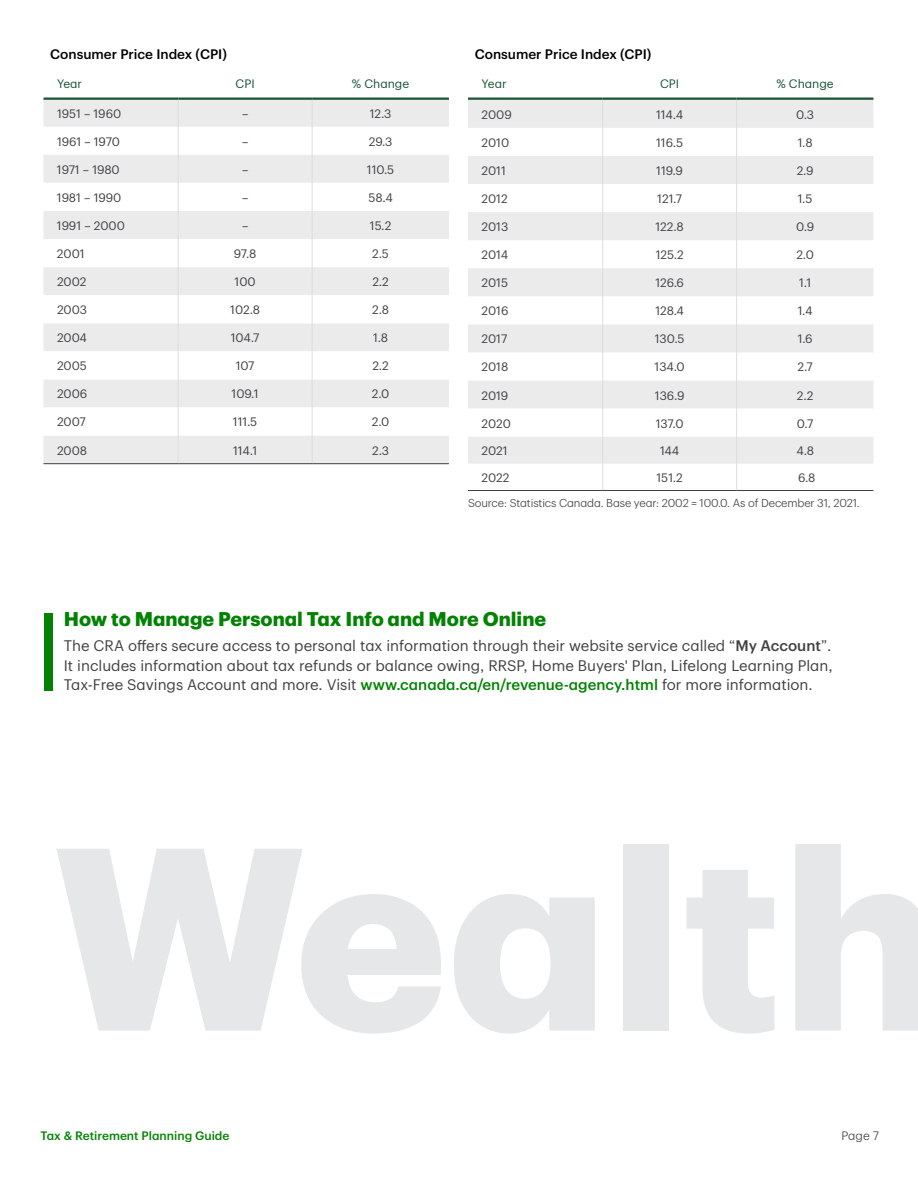
<style>
.page{position:relative;width:918px;height:1188px;background:#fff}
.page>*{position:absolute;margin:0;border:0;box-sizing:border-box;transform-origin:0 0}
.Subhead_H1{font:700 254.25px "TD Graphik";color:#e6e7e8}
.Sidebar_Title_H2{font:700 19.5px "TD Graphik";color:#038203}
.Sidebar_body_P{font:15px/19.5px "TD Graphik";color:#414042;text-align:justify}
.Chart_Title{font:500 13.5px "TD Graphik";color:#000}
.Table_Content_text_8{font:12px "TD Graphik";color:#414042}
.t1{font:500 12px "TD Graphik";color:#038203}
.Table_Header_Text_Ce{font:12px "TD Graphik";color:#1a5336}
.Table_Header_Text_P{font:12px "TD Graphik";color:#1a5336}
.t2{font:300 12px "TD Graphik";color:#414042}
.Footnote{font:300 11.25px "TD Graphik";letter-spacing:-.01em;color:#414042}
.s1{font-weight:500}
.s2{font-weight:500;color:#038203}
</style>
<div class="page">
<hr style="left:44px;top:98px;width:134px;height:2px;background:#1a5336">
<hr style="left:178px;top:98px;width:134px;height:2px;background:#1a5336">
<hr style="left:312px;top:98px;width:137px;height:2px;background:#1a5336">
<svg style="left:44px;top:100px;width:405px;height:363px"></svg>
<hr style="left:44px;top:463px;width:134px;height:1px;background:#414042">
<hr style="left:178px;top:463px;width:134px;height:1px;background:#414042">
<hr style="left:312px;top:463px;width:137px;height:1px;background:#414042">
<svg style="left:468px;top:100px;width:405px;height:390px"></svg>
<hr style="left:468px;top:490px;width:135px;height:1px;background:#414042">
<hr style="left:603px;top:490px;width:134px;height:1px;background:#414042">
<hr style="left:737px;top:490px;width:136px;height:1px;background:#414042">
<hr style="left:468px;top:98px;width:135px;height:2px;background:#1a5336">
<hr style="left:603px;top:98px;width:134px;height:2px;background:#1a5336">
<hr style="left:737px;top:98px;width:136px;height:2px;background:#1a5336">
<div style="left:44px;top:613px;width:9px;height:77px;background:#038203"></div>
<p class="Chart_Title" style="left:50px;top:43px;width:178px">Consumer Price Index (CPI)</p>
<p class="Table_Header_Text_P" style="left:57px;top:75px;width:27px">Year</p>
<p class="Table_Header_Text_Ce" style="left:236px;top:75px;width:21px">CPI</p>
<p class="Table_Header_Text_Ce" style="left:352px;top:75px;width:59px">% Change</p>
<p class="Table_Content_text_8" style="left:57px;top:104px;width:66px">1951 – 1960</p>
<p class="Table_Content_text_8" style="left:242px;top:104px;width:8px">–</p>
<p class="Table_Content_text_8" style="left:370px;top:104px;width:23px">12.3</p>
<p class="Table_Content_text_8" style="left:57px;top:132px;width:64px">1961 – 1970</p>
<p class="Table_Content_text_8" style="left:242px;top:132px;width:8px">–</p>
<p class="Table_Content_text_8" style="left:369px;top:132px;width:25px">29.3</p>
<p class="Table_Content_text_8" style="left:57px;top:160px;width:64px">1971 – 1980</p>
<p class="Table_Content_text_8" style="left:242px;top:160px;width:8px">–</p>
<p class="Table_Content_text_8" style="left:367px;top:160px;width:29px">110.5</p>
<p class="Table_Content_text_8" style="left:57px;top:188px;width:66px">1981 – 1990</p>
<p class="Table_Content_text_8" style="left:242px;top:188px;width:8px">–</p>
<p class="Table_Content_text_8" style="left:369px;top:188px;width:26px">58.4</p>
<p class="Table_Content_text_8" style="left:57px;top:217px;width:69px">1991 – 2000</p>
<p class="Table_Content_text_8" style="left:242px;top:217px;width:8px">–</p>
<p class="Table_Content_text_8" style="left:370px;top:217px;width:23px">15.2</p>
<p class="Table_Content_text_8" style="left:57px;top:245px;width:29px">2001</p>
<p class="Table_Content_text_8" style="left:234px;top:245px;width:24px">97.8</p>
<p class="Table_Content_text_8" style="left:372px;top:245px;width:18px">2.5</p>
<p class="Table_Content_text_8" style="left:57px;top:273px;width:31px">2002</p>
<p class="Table_Content_text_8" style="left:235px;top:273px;width:23px">100</p>
<p class="Table_Content_text_8" style="left:372px;top:273px;width:18px">2.2</p>
<p class="Table_Content_text_8" style="left:57px;top:301px;width:32px">2003</p>
<p class="Table_Content_text_8" style="left:230px;top:301px;width:31px">102.8</p>
<p class="Table_Content_text_8" style="left:372px;top:301px;width:18px">2.8</p>
<p class="Table_Content_text_8" style="left:57px;top:329px;width:32px">2004</p>
<p class="Table_Content_text_8" style="left:231px;top:329px;width:30px">104.7</p>
<p class="Table_Content_text_8" style="left:373px;top:329px;width:16px">1.8</p>
<p class="Table_Content_text_8" style="left:57px;top:357px;width:31px">2005</p>
<p class="Table_Content_text_8" style="left:236px;top:357px;width:20px">107</p>
<p class="Table_Content_text_8" style="left:372px;top:357px;width:18px">2.2</p>
<p class="Table_Content_text_8" style="left:57px;top:385px;width:32px">2006</p>
<p class="Table_Content_text_8" style="left:232px;top:385px;width:29px">109.1</p>
<p class="Table_Content_text_8" style="left:372px;top:385px;width:19px">2.0</p>
<p class="Table_Content_text_8" style="left:57px;top:413px;width:30px">2007</p>
<p class="Table_Content_text_8" style="left:233px;top:413px;width:26px">111.5</p>
<p class="Table_Content_text_8" style="left:372px;top:413px;width:19px">2.0</p>
<p class="Table_Content_text_8" style="left:57px;top:441px;width:32px">2008</p>
<p class="Table_Content_text_8" style="left:233px;top:441px;width:26px">114.1</p>
<p class="Table_Content_text_8" style="left:372px;top:441px;width:18px">2.3</p>
<p class="Chart_Title" style="left:475px;top:43px;width:178px">Consumer Price Index (CPI)</p>
<p class="Table_Header_Text_P" style="left:482px;top:75px;width:27px">Year</p>
<p class="Table_Header_Text_Ce" style="left:660px;top:75px;width:21px">CPI</p>
<p class="Table_Header_Text_Ce" style="left:776px;top:75px;width:59px">% Change</p>
<p class="Table_Content_text_8" style="left:482px;top:105px;width:32px">2009</p>
<p class="Table_Content_text_8" style="left:656px;top:105px;width:28px">114.4</p>
<p class="Table_Content_text_8" style="left:796px;top:105px;width:19px">0.3</p>
<p class="Table_Content_text_8" style="left:482px;top:133px;width:29px">2010</p>
<p class="Table_Content_text_8" style="left:656px;top:133px;width:28px">116.5</p>
<p class="Table_Content_text_8" style="left:798px;top:133px;width:16px">1.8</p>
<p class="Table_Content_text_8" style="left:482px;top:162px;width:26px">2011</p>
<p class="Table_Content_text_8" style="left:656px;top:162px;width:28px">119.9</p>
<p class="Table_Content_text_8" style="left:797px;top:162px;width:18px">2.9</p>
<p class="Table_Content_text_8" style="left:482px;top:190px;width:28px">2012</p>
<p class="Table_Content_text_8" style="left:657px;top:190px;width:26px">121.7</p>
<p class="Table_Content_text_8" style="left:798px;top:190px;width:16px">1.5</p>
<p class="Table_Content_text_8" style="left:482px;top:218px;width:28px">2013</p>
<p class="Table_Content_text_8" style="left:656px;top:218px;width:30px">122.8</p>
<p class="Table_Content_text_8" style="left:796px;top:218px;width:20px">0.9</p>
<p class="Table_Content_text_8" style="left:482px;top:246px;width:28px">2014</p>
<p class="Table_Content_text_8" style="left:656px;top:246px;width:30px">125.2</p>
<p class="Table_Content_text_8" style="left:796px;top:246px;width:19px">2.0</p>
<p class="Table_Content_text_8" style="left:482px;top:274px;width:28px">2015</p>
<p class="Table_Content_text_8" style="left:655px;top:274px;width:30px">126.6</p>
<p class="Table_Content_text_8" style="left:799px;top:274px;width:13px">1.1</p>
<p class="Table_Content_text_8" style="left:482px;top:302px;width:28px">2016</p>
<p class="Table_Content_text_8" style="left:655px;top:302px;width:30px">128.4</p>
<p class="Table_Content_text_8" style="left:798px;top:302px;width:16px">1.4</p>
<p class="Table_Content_text_8" style="left:482px;top:330px;width:27px">2017</p>
<p class="Table_Content_text_8" style="left:655px;top:330px;width:31px">130.5</p>
<p class="Table_Content_text_8" style="left:798px;top:330px;width:16px">1.6</p>
<p class="Table_Content_text_8" style="left:482px;top:358px;width:28px">2018</p>
<p class="Table_Content_text_8" style="left:655px;top:358px;width:32px">134.0</p>
<p class="Table_Content_text_8" style="left:798px;top:358px;width:17px">2.7</p>
<p class="Table_Content_text_8" style="left:482px;top:386px;width:28px">2019</p>
<p class="Table_Content_text_8" style="left:655px;top:386px;width:31px">136.9</p>
<p class="Table_Content_text_8" style="left:797px;top:386px;width:18px">2.2</p>
<p class="Table_Content_text_8" style="left:482px;top:414px;width:31px">2020</p>
<p class="Table_Content_text_8" style="left:656px;top:414px;width:29px">137.0</p>
<p class="Table_Content_text_8" style="left:797px;top:414px;width:18px">0.7</p>
<p class="Table_Content_text_8" style="left:482px;top:442px;width:28px">2021</p>
<p class="Table_Content_text_8" style="left:660px;top:442px;width:21px">144</p>
<p class="Table_Content_text_8" style="left:796px;top:442px;width:19px">4.8</p>
<p class="Table_Content_text_8" style="left:482px;top:469px;width:30px">2022</p>
<p class="Table_Content_text_8" style="left:657px;top:469px;width:28px">151.2</p>
<p class="Table_Content_text_8" style="left:798px;top:469px;width:19px">6.8</p>
<p class="Footnote" style="left:468px;top:494px;width:393px">Source: Statistics Canada. Base year: 2002 = 100.0. As of December 31, 2021.</p>
<h2 class="Sidebar_Title_H2" style="left:64px;top:604px;width:484px">How to Manage Personal Tax Info and More Online</h2>
<p class="Sidebar_body_P" style="left:64px;top:635px;width:770px">The CRA offers secure access to personal tax information through their website service called “<span class="s1">My Account</span>”.<br>It includes information about tax refunds or balance owing, RRSP, Home Buyers' Plan, Lifelong Learning Plan, Tax-Free Savings Account and more. Visit <span class="s2">www.canada.ca/en/revenue-agency.html</span> for more information.</p>
<h1 class="Subhead_H1" style="left:53px;top:741px;width:889px">Wealth</h1>
<p class="t1" style="left:41px;top:1126px;width:191px">Tax &amp; Retirement Planning Guide</p>
<p class="t2" style="left:842px;top:1126px;width:39px">Page 7</p>
</div>
